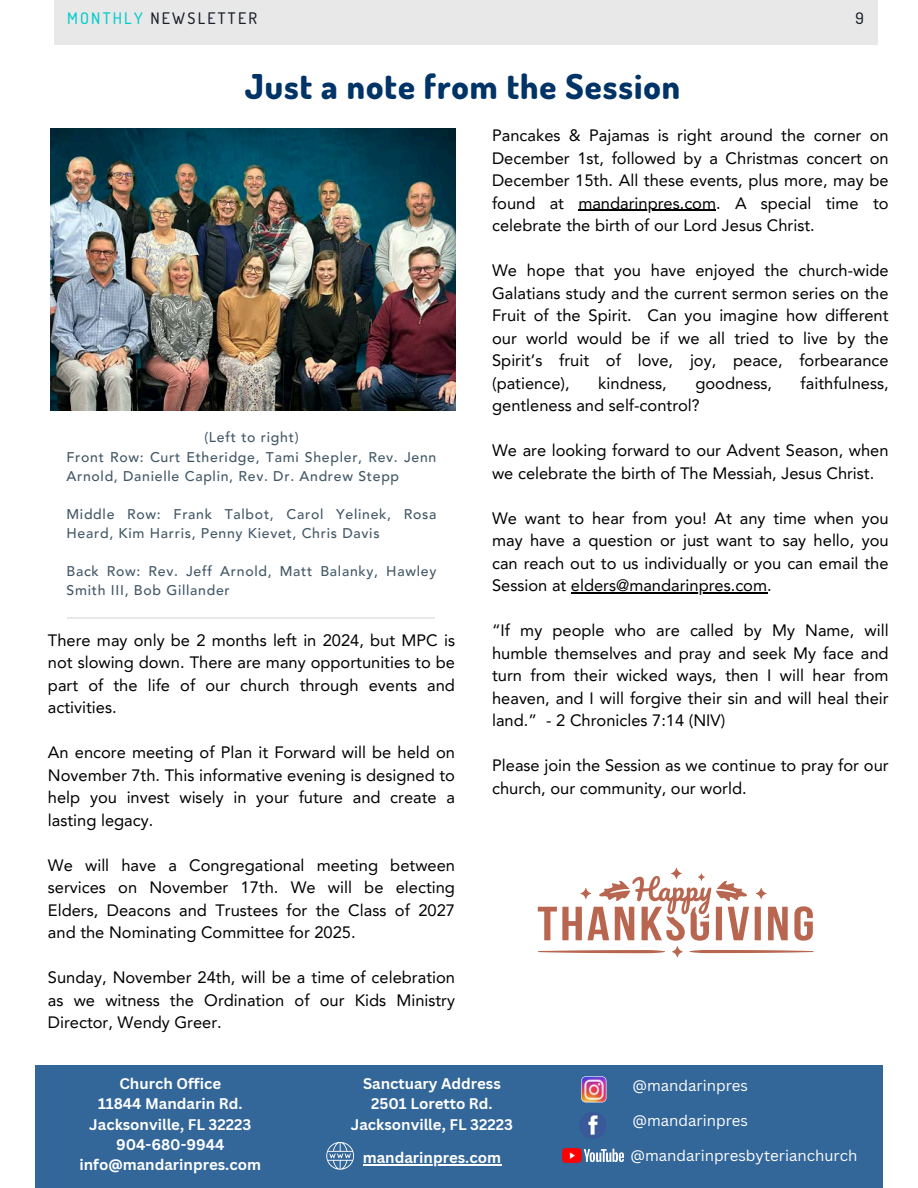
<style>
.page{position:relative;width:918px;height:1188px;background:#fff}
.page>*{position:absolute;margin:0;border:0;box-sizing:border-box;transform-origin:0 0}
.t1{font:800 34.2px "Dosis";letter-spacing:.03em;color:#036}
.t2{font:16.5px/22.5px "Avenir LT Pro";color:#000;text-align:justify}
.t3{font:500 15.9px "Dosis";letter-spacing:.14em;color:#1a202b}
.t4{font:700 15px/20.2px "Canva Sans";color:#fff;text-align:center}
.t5{font:15px "Canva Sans";color:#fff}
.t6{font:500 14.1px/19.2px "Avenir LT Pro";letter-spacing:.05em;color:#435967}
.s1{color:#0cc}
</style>
<div class="page">
<img style="left:51px;top:128px;width:405px;height:283px">
<div style="left:35px;top:1066px;width:848px;height:122px;background:#369"></div>
<div style="left:54px;top:0;width:823px;height:45px;background:#e9e8e8"></div>
<hr style="left:68px;top:617px;width:367px;height:1px;background:#e9e8e8">
<hr style="left:363px;top:1164px;width:138px;height:1px;background:#fff">
<img style="left:579px;top:1112px;width:27px;height:27px;border-radius:50%">
<svg style="left:581px;top:1076px;width:25px;height:26px"></svg>
<img style="left:562px;top:1149px;width:62px;height:13px">
<svg style="left:326px;top:1142px;width:28px;height:28px"></svg>
<hr style="left:578px;top:210px;width:138px;height:1px;background:#000">
<hr style="left:571px;top:592px;width:196px;height:1px;background:#000">
<svg style="left:538px;top:868px;width:275px;height:90px"></svg>
<h4 class="t3" style="left:67px;top:7px;width:192px"><span class="s1">MONTHLY</span> NEWSLETTER</h4>
<h3 class="t3" style="left:856px;top:7px;width:10px">9</h3>
<h4 class="t1" style="left:245px;top:64px;width:437px">Just a note from the Session</h4>
<p class="t6" style="left:204px;top:429px;width:96px">(Left to right)</p>
<p class="t6" style="left:67px;top:448px;width:371px">Front Row: Curt Etheridge, Tami Shepler, Rev. Jenn<br>Arnold, Danielle Caplin, Rev. Dr. Andrew Stepp</p>
<h4 class="t6" style="left:67px;top:506px;width:371px">Middle Row: Frank Talbot, Carol Yelinek, Rosa<br>Heard, Kim Harris, Penny Kievet, Chris Davis</h4>
<h4 class="t6" style="left:67px;top:563px;width:371px">Back Row: Rev. Jeff Arnold, Matt Balanky, Hawley<br>Smith III, Bob Gillander</h4>
<h4 class="t2" style="left:48px;top:631px;width:409px">There may only be 2 months left in 2024, but MPC is not slowing down. There are many opportunities to be part of the life of our church through events and activities.</h4>
<p class="t2" style="left:48px;top:743px;width:409px">An encore meeting of Plan it Forward will be held on November 7th. This informative evening is designed to help you invest wisely in your future and create a lasting legacy.</p>
<p class="t2" style="left:48px;top:856px;width:409px">We will have a Congregational meeting between services on November 17th. We will be electing Elders, Deacons and Trustees for the Class of 2027 and the Nominating Committee for 2025.</p>
<p class="t2" style="left:48px;top:968px;width:409px">Sunday, November 24th, will be a time of celebration as we witness the Ordination of our Kids Ministry Director, Wendy Greer.</p>
<h4 class="t2" style="left:492px;top:126px;width:398px">Pancakes &amp; Pajamas is right around the corner on December 1st, followed by a Christmas concert on December 15th. All these events, plus more, may be found at</h4>
<h4 class="t2" style="left:492px;top:193px;width:398px;text-indent:86px">mandarinpres.com. A special time to celebrate the birth of our Lord Jesus Christ.</h4>
<h4 class="t2" style="left:492px;top:261px;width:398px">We hope that you have enjoyed the church-wide Galatians study and the current sermon series on the Fruit of the Spirit.</h4>
<h4 class="t2" style="left:492px;top:306px;width:398px;text-indent:155px">Can you imagine how different our world would be if we all tried to live by the Spirit’s fruit of love, joy, peace, forbearance (patience),</h4>
<h4 class="t2" style="left:598px;top:373px;width:70px">kindness,</h4>
<h4 class="t2" style="left:695px;top:373px;width:78px">goodness,</h4>
<h4 class="t2" style="left:801px;top:373px;width:89px">faithfulness,</h4>
<h4 class="t2" style="left:492px;top:396px;width:209px">gentleness and self-control?</h4>
<h4 class="t2" style="left:492px;top:441px;width:398px">We are looking forward to our Advent Season, when we celebrate the birth of The Messiah, Jesus Christ.</h4>
<h4 class="t2" style="left:492px;top:508px;width:398px">We want to hear from you! At any time when you may have a question or just want to say hello, you can reach out to us individually or you can email the Session at elders@mandarinpres.com.</h4>
<p class="t2" style="left:492px;top:621px;width:398px">“If my people who are called by My Name, will humble themselves and pray and seek My face and turn from their wicked ways, then I will hear from heaven, and I will forgive their sin and will heal their</p>
<h4 class="t2" style="left:492px;top:711px;width:235px">land.” - 2 Chronicles 7:14 (NIV)</h4>
<h4 class="t2" style="left:492px;top:756px;width:398px">Please join the Session as we continue to pray for our church, our community, our world.</h4>
<p class="t4" style="left:80px;top:1073px;width:183px">Church Office<br>11844 Mandarin Rd.<br>Jacksonville, FL 32223<br>904-680-9944 info@mandarinpres.com</p>
<h2 class="t4" style="left:351px;top:1073px;width:164px">Sanctuary Address<br>2501 Loretto Rd.<br>Jacksonville, FL 32223</h2>
<p class="t4" style="left:363px;top:1147px;width:140px">mandarinpres.com</p>
<p class="t5" style="left:633px;top:1075px;width:117px">@mandarinpres</p>
<p class="t5" style="left:633px;top:1110px;width:117px">@mandarinpres</p>
<h3 class="t5" style="left:631px;top:1145px;width:228px">@mandarinpresbyterianchurch</h3>
</div>
